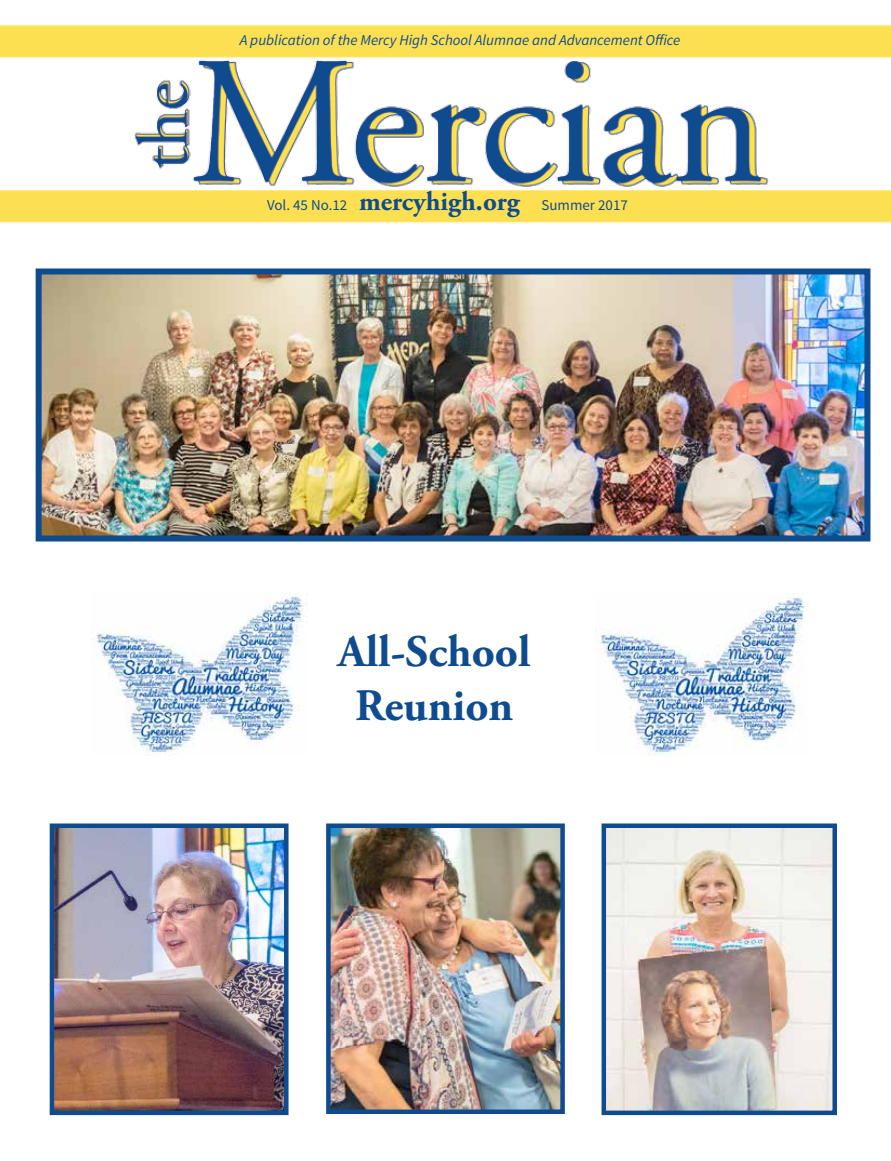
<style>
.page{position:relative;width:891px;height:1161px;background:#fff}
.page>*{position:absolute;margin:0;border:0;box-sizing:border-box;transform-origin:0 0}
.t1{font:700 45px/54px "Adobe Garamond Pro";color:#0f4b8f;text-align:center}
.t2{font:italic 15px "Source Sans Pro";color:#0f4b8f}
.t3{font:15px "Source Sans Pro";color:#0f4b8f}
.s1{font-family:"Adobe Garamond Pro";font-weight:700;font-size:27px}
</style>
<div class="page">
<img style="left:0;top:25px;width:891px;height:198px">
<img style="left:331px;top:829px;width:229px;height:280px">
<div style="left:326px;top:824px;width:239px;height:290px;border:4px solid #0f4b8f"></div>
<img style="left:607px;top:829px;width:225px;height:281px">
<div style="left:602px;top:824px;width:235px;height:291px;border:4px solid #0f4b8f"></div>
<img style="left:55px;top:829px;width:229px;height:281px">
<div style="left:50px;top:824px;width:239px;height:291px;border:4px solid #0f4b8f"></div>
<img style="left:43px;top:275px;width:820px;height:260px">
<div style="left:36px;top:268px;width:834px;height:274px;border:6px solid #0f4b8f"></div>
<img style="left:94px;top:593px;width:214px;height:163px">
<img style="left:595px;top:593px;width:210px;height:163px">
<p class="t2" style="left:240px;top:31px;width:442px">A publication of the Mercy High School Alumnae and Advancement Office</p>
<p class="t3" style="left:267px;top:196px;width:362px">Vol. 45 No.12 <span class="s1">mercyhigh.org</span> Summer 2017</p>
<h1 class="t1" style="left:338px;top:625px;width:194px">All-School<br>Reunion</h1>
</div>
